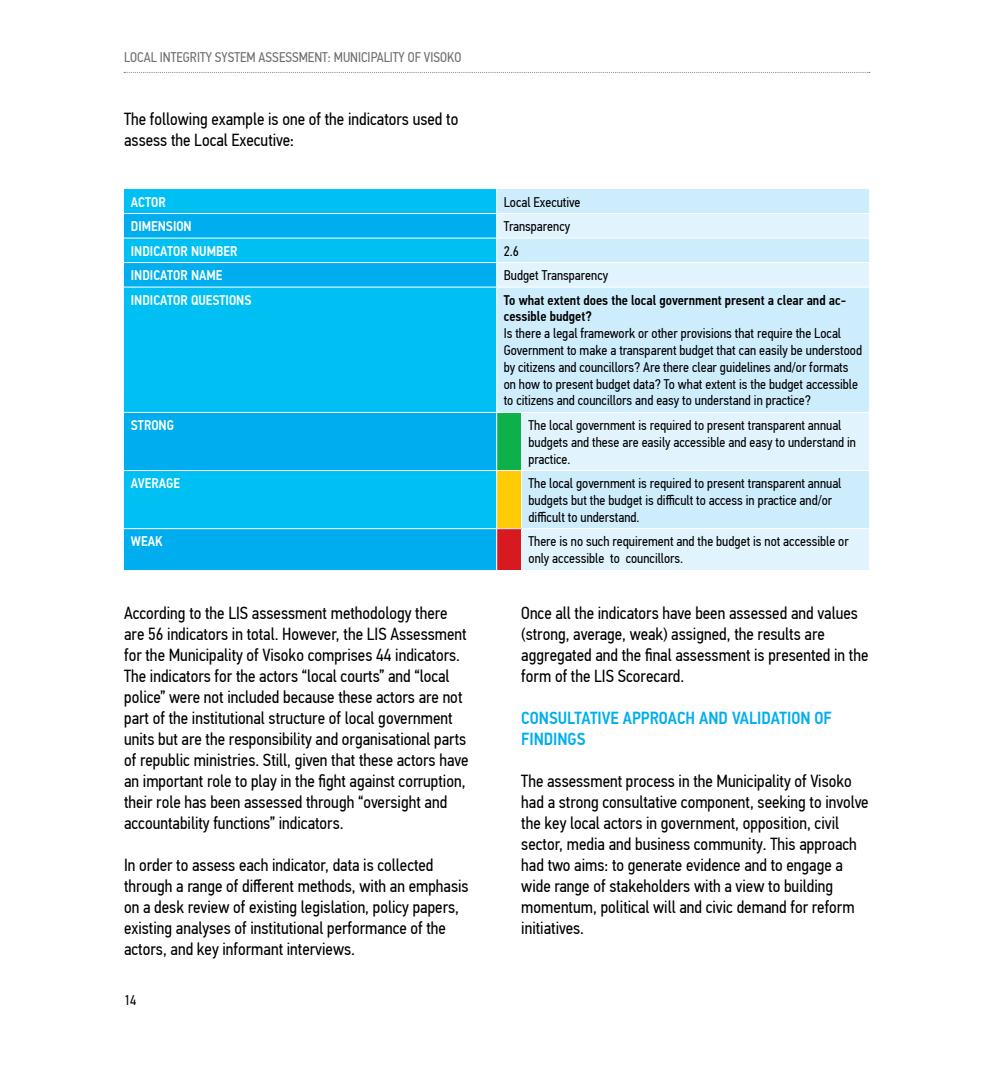
<style>
.page{position:relative;width:993px;height:1067px;background:#fff}
.page>*{position:absolute;margin:0;border:0;box-sizing:border-box;transform-origin:0 0}
.t1{font:17.5px/21px "PF Din Text Cond Pro";color:#000}
.t2{font:500 17.5px/21px "PF Din Text Cond Pro";color:#00aeef}
.t3{font:14px/16.8px "PF Din Text Cond Pro";color:#000}
.t4{font:500 14px "PF Din Text Cond Pro";color:#fff}
.t5{font:500 14px/16.8px "PF Din Text Cond Pro";color:#000}
.t6{font:14px "PF Din Text Cond Pro";color:#6d6e71}
</style>
<div class="page">
<div style="left:124px;top:189px;width:372px;height:24px;background:#00c0f3"></div>
<div style="left:521px;top:189px;width:347px;height:24px;background:#cdecfc"></div>
<svg style="left:124px;top:214px;width:372px;height:356px;background:#00b8f1"></svg>
<svg style="left:497px;top:214px;width:371px;height:356px;background:#d5effc"></svg>
<div style="left:496px;top:412px;width:25px;height:58px;background:#0db14b"></div>
<div style="left:496px;top:470px;width:25px;height:58px;background:#ffcb05"></div>
<div style="left:496px;top:528px;width:25px;height:42px;background:#d71920"></div>
<hr style="left:124px;top:238px;width:372px;height:1px;background:#fff">
<hr style="left:521px;top:238px;width:347px;height:1px;background:#fff">
<hr style="left:124px;top:262px;width:372px;height:1px;background:#fff">
<hr style="left:521px;top:262px;width:347px;height:1px;background:#fff">
<hr style="left:124px;top:287px;width:372px;height:1px;background:#fff">
<svg style="left:496px;top:189px;width:25px;height:99px;background:#d9f0fc"></svg>
<hr style="left:496px;top:287px;width:1px;height:125px;background:#fff">
<hr style="left:521px;top:287px;width:347px;height:1px;background:#fff">
<hr style="left:124px;top:412px;width:372px;height:1px;background:#fff">
<svg style="left:496px;top:412px;width:25px;height:1px"></svg>
<hr style="left:496px;top:413px;width:1px;height:57px;background:#fff">
<hr style="left:521px;top:412px;width:347px;height:1px;background:#fff">
<hr style="left:521px;top:413px;width:1px;height:57px;background:#fff">
<hr style="left:124px;top:470px;width:372px;height:1px;background:#fff">
<svg style="left:496px;top:470px;width:25px;height:1px"></svg>
<hr style="left:496px;top:471px;width:1px;height:57px;background:#fff">
<hr style="left:521px;top:470px;width:347px;height:1px;background:#fff">
<hr style="left:521px;top:471px;width:1px;height:57px;background:#fff">
<hr style="left:124px;top:528px;width:372px;height:1px;background:#fff">
<svg style="left:496px;top:528px;width:25px;height:1px"></svg>
<hr style="left:496px;top:529px;width:1px;height:41px;background:#fff">
<hr style="left:521px;top:528px;width:347px;height:1px;background:#fff">
<hr style="left:521px;top:529px;width:1px;height:41px;background:#fff">
<svg style="left:124px;top:72px;width:745px;height:1px"></svg>
<p class="t6" style="left:124px;top:49px;width:338px">LOCAL INTEGRITY SYSTEM ASSESSMENT: MUNICIPALITY OF VISOKO</p>
<p class="t1" style="left:124px;top:108px;width:335px">The following example is one of the indicators used to assess the Local Executive:</p>
<p class="t4" style="left:131px;top:193px;width:36px">ACTOR</p>
<p class="t3" style="left:503px;top:193px;width:78px">Local Executive</p>
<p class="t4" style="left:131px;top:218px;width:62px">DIMENSION</p>
<p class="t3" style="left:503px;top:218px;width:68px">Transparency</p>
<p class="t4" style="left:131px;top:242px;width:108px">INDICATOR NUMBER</p>
<p class="t3" style="left:503px;top:242px;width:17px">2.6</p>
<p class="t4" style="left:131px;top:267px;width:93px">INDICATOR NAME</p>
<p class="t3" style="left:503px;top:267px;width:106px">Budget Transparency</p>
<p class="t4" style="left:131px;top:291px;width:122px">INDICATOR QUESTIONS</p>
<p class="t5" style="left:503px;top:291px;width:344px">To what extent does the local government present a clear and ac&shy;cessible budget?</p>
<p class="t3" style="left:503px;top:325px;width:360px">Is there a legal framework or other provisions that require the Local Government to make a transparent budget that can easily be understood by citizens and councillors? Are there clear guidelines and/or formats on how to present budget data? To what extent is the budget accessible to citizens and councillors and easy to understand in practice?</p>
<p class="t4" style="left:131px;top:417px;width:45px">STRONG</p>
<p class="t3" style="left:528px;top:417px;width:329px">The local government is required to present transparent annual budgets and these are easily accessible and easy to understand in practice.</p>
<p class="t4" style="left:131px;top:475px;width:51px">AVERAGE</p>
<p class="t3" style="left:528px;top:475px;width:314px">The local government is required to present transparent annual budgets but the budget is difficult to access in practice and/or difficult to understand.</p>
<p class="t4" style="left:131px;top:533px;width:33px">WEAK</p>
<p class="t3" style="left:528px;top:533px;width:321px">There is no such requirement and the budget is not accessible or only accessible to councillors.</p>
<p class="t1" style="left:124px;top:602px;width:346px">According to the LIS assessment methodology there are 56 indicators in total. However, the LIS Assessment for the Municipality of Visoko comprises 44 indicators.<br>The indicators for the actors “local courts” and “local police” were not included because these actors are not part of the institutional structure of local government units but are the responsibility and organisational parts of republic ministries. Still, given that these actors have an important role to play in the fight against corruption, their role has been assessed through “oversight and accountability functions” indicators.</p>
<p class="t1" style="left:124px;top:854px;width:346px">In order to assess each indicator, data is collected through a range of different methods, with an emphasis on a desk review of existing legislation, policy papers, existing analyses of institutional performance of the actors, and key informant interviews.</p>
<p class="t3" style="left:124px;top:991px;width:14px">14</p>
<p class="t1" style="left:521px;top:602px;width:348px">Once all the indicators have been assessed and values (strong, average, weak) assigned, the results are aggregated and the final assessment is presented in the form of the LIS Scorecard.</p>
<p class="t2" style="left:521px;top:707px;width:312px">CONSULTATIVE APPROACH AND VALIDATION OF<br>FINDINGS</p>
<p class="t1" style="left:521px;top:770px;width:349px">The assessment process in the Municipality of Visoko had a strong consultative component, seeking to involve the key local actors in government, opposition, civil sector, media and business community. This approach had two aims: to generate evidence and to engage a wide range of stakeholders with a view to building momentum, political will and civic demand for reform initiatives.</p>
</div>
